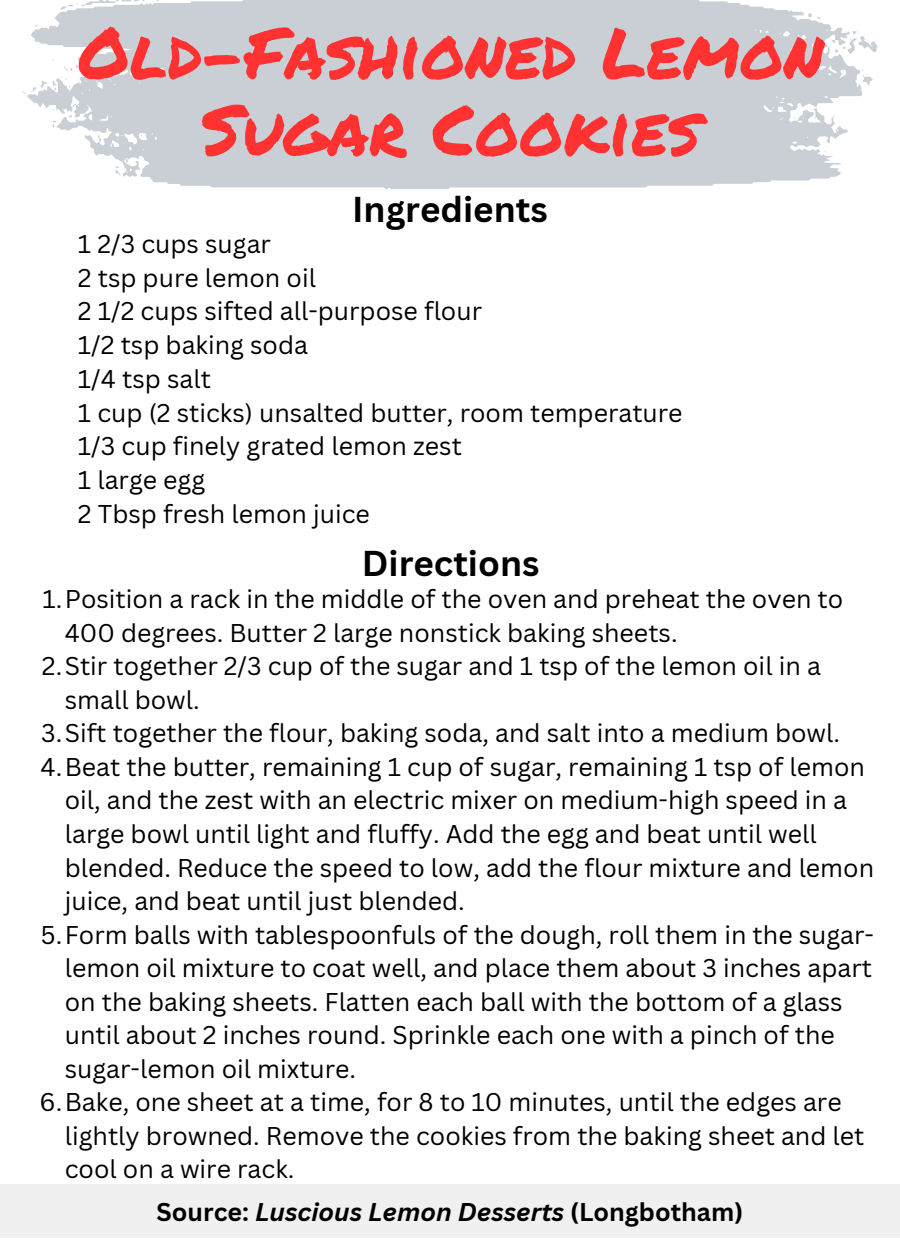
<style>
.page{position:relative;width:900px;height:1260px;background:#fff}
.page>*{position:absolute;margin:0;border:0;box-sizing:border-box;transform-origin:0 0}
.t1{font:70px/77px "Permanent Marker";color:#ff3131;text-align:center}
.t2{font:700 35px "Canva Sans";color:#000}
.t3{font:25px/33.5px "Canva Sans";color:#000}
.t4{font:italic 700 25px "Canva Sans";color:#000}
.s1{font-style:normal}
</style>
<div class="page">
<svg style="left:27px;top:0;width:835px;height:189px;fill:#cacfd6"></svg>
<svg style="left:808px;top:13px;width:4px;height:4px"></svg>
<svg style="left:97px;top:135px;width:4px;height:7px"></svg>
<svg style="left:52px;top:120px;width:4px;height:8px"></svg>
<svg style="left:60px;top:0;width:122px;height:10px"></svg>
<svg style="left:34px;top:24px;width:5px;height:3px"></svg>
<svg style="left:832px;top:31px;width:45px;height:23px"></svg>
<svg style="left:64px;top:57px;width:17px;height:15px"></svg>
<svg style="left:862px;top:70px;width:11px;height:15px"></svg>
<svg style="left:22px;top:80px;width:35px;height:15px"></svg>
<svg style="left:72px;top:103px;width:4px;height:4px"></svg>
<svg style="left:115px;top:159px;width:13px;height:17px"></svg>
<div style="left:0;top:1184px;width:900px;height:54px;background:#f1f0f0"></div>
<p class="t1" style="left:78px;top:13px;width:747px">Old-Fashioned Lemon<br>Sugar Cookies</p>
<h1 class="t2" style="left:352px;top:184px;width:197px">Ingredients</h1>
<h2 class="t3" style="left:78px;top:226px;width:195px">1 2/3 cups sugar</h2>
<p class="t3" style="left:78px;top:260px;width:240px">2 tsp pure lemon oil</p>
<p class="t3" style="left:78px;top:294px;width:406px">2 1/2 cups sifted all-purpose flour</p>
<p class="t3" style="left:78px;top:328px;width:232px">1/2 tsp baking soda</p>
<p class="t3" style="left:78px;top:361px;width:135px">1/4 tsp salt</p>
<p class="t3" style="left:78px;top:395px;width:606px">1 cup (2 sticks) unsalted butter, room temperature</p>
<p class="t3" style="left:78px;top:429px;width:386px">1/3 cup finely grated lemon zest</p>
<p class="t3" style="left:78px;top:463px;width:129px">1 large egg</p>
<p class="t3" style="left:78px;top:496px;width:294px">2 Tbsp fresh lemon juice</p>
<p class="t2" style="left:362px;top:539px;width:179px">Directions</p>
<h2 class="t3" style="left:65px;top:582px;width:780px;text-indent:-22px">1.Position a rack in the middle of the oven and preheat the oven to<br>400 degrees. Butter 2 large nonstick baking sheets.</h2>
<p class="t3" style="left:65px;top:649px;width:758px;text-indent:-23px">2.Stir together 2/3 cup of the sugar and 1 tsp of the lemon oil in a small bowl.</p>
<p class="t3" style="left:41px;top:716px;width:800px">3.Sift together the flour, baking soda, and salt into a medium bowl.</p>
<p class="t3" style="left:65px;top:749px;width:811px;text-indent:-24px">4.Beat the butter, remaining 1 cup of sugar, remaining 1 tsp of lemon oil, and the zest with an electric mixer on medium-high speed in a large bowl until light and fluffy. Add the egg and beat until well blended. Reduce the speed to low, add the flour mixture and lemon juice, and beat until just blended.</p>
<p class="t3" style="left:65px;top:917px;width:811px;text-indent:-24px">5.Form balls with tablespoonfuls of the dough, roll them in the sugar&shy;lemon oil mixture to coat well, and place them about 3 inches apart on the baking sheets. Flatten each ball with the bottom of a glass until about 2 inches round. Sprinkle each one with a pinch of the sugar-lemon oil mixture.</p>
<p class="t3" style="left:65px;top:1085px;width:801px;text-indent:-25px">6.Bake, one sheet at a time, for 8 to 10 minutes, until the edges are lightly browned. Remove the cookies from the baking sheet and let cool on a wire rack.</p>
<p class="t4" style="left:157px;top:1194px;width:588px"><span class="s1">Source:</span> Luscious Lemon Desserts <span class="s1">(Longbotham)</span></p>
</div>
